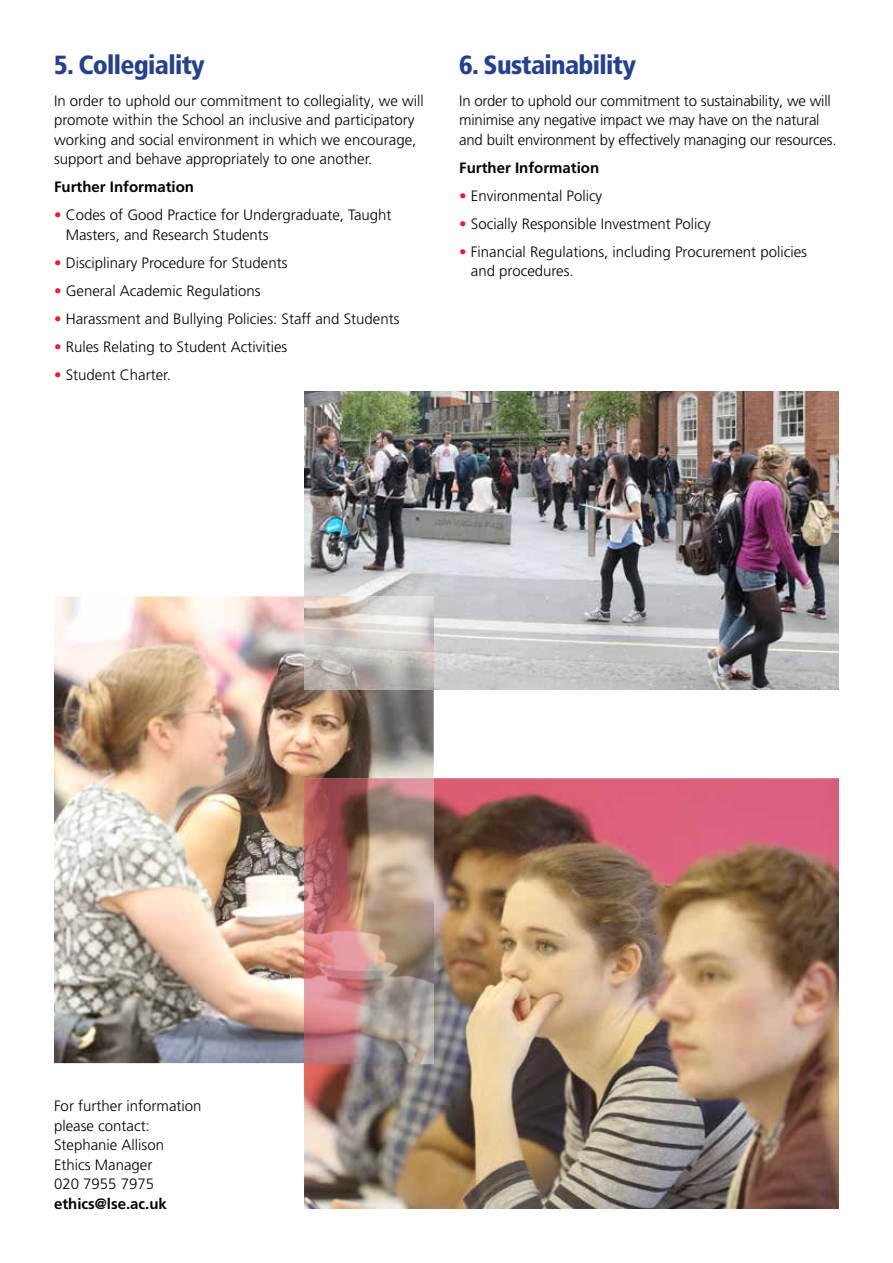
<style>
.page{position:relative;width:893px;height:1263px;background:#fff}
.page>*{position:absolute;margin:0;border:0;box-sizing:border-box;transform-origin:0 0}
.t1{font:900 condensed 26.25px "Frutiger LT Pro";letter-spacing:-.025em;color:#25408f}
.t2{font:300 15px/19.5px "Frutiger LT Pro";color:#000}
.t3{font:700 15px "Frutiger LT Pro";color:#000}
.s1{color:#ed1c2e}
</style>
<div class="page">
<img style="left:54px;top:596px;width:380px;height:467px">
<img style="left:304px;top:391px;width:535px;height:298px">
<img style="left:304px;top:778px;width:535px;height:431px">
<img style="left:304px;top:596px;width:130px;height:93px">
<img style="left:304px;top:778px;width:130px;height:285px">
<h1 class="t1" style="left:54px;top:49px;width:152px">5. Collegiality</h1>
<p class="t2" style="left:54px;top:91px;width:371px">In order to uphold our commitment to collegiality, we will promote within the School an inclusive and participatory working and social environment in which we encourage, support and behave appropriately to one another.</p>
<p class="t3" style="left:54px;top:178px;width:142px">Further Information</p>
<p class="t2" style="left:66px;top:206px;width:327px;text-indent:-12px"><span class="s1">•</span> Codes of Good Practice for Undergraduate, Taught<br>Masters, and Research Students</p>
<p class="t2" style="left:54px;top:253px;width:235px"><span class="s1">•</span> Disciplinary Procedure for Students</p>
<p class="t2" style="left:54px;top:281px;width:208px"><span class="s1">•</span> General Academic Regulations</p>
<p class="t2" style="left:54px;top:309px;width:347px"><span class="s1">•</span> Harassment and Bullying Policies: Staff and Students</p>
<p class="t2" style="left:54px;top:337px;width:235px"><span class="s1">•</span> Rules Relating to Student Activities</p>
<p class="t2" style="left:54px;top:365px;width:118px"><span class="s1">•</span> Student Charter.</p>
<h1 class="t1" style="left:459px;top:49px;width:178px">6. Sustainability</h1>
<p class="t2" style="left:459px;top:91px;width:379px">In order to uphold our commitment to sustainability, we will minimise any negative impact we may have on the natural and built environment by effectively managing our resources.</p>
<p class="t3" style="left:459px;top:159px;width:142px">Further Information</p>
<p class="t2" style="left:459px;top:186px;width:145px"><span class="s1">•</span> Environmental Policy</p>
<p class="t2" style="left:459px;top:214px;width:253px"><span class="s1">•</span> Socially Responsible Investment Policy</p>
<p class="t2" style="left:471px;top:242px;width:338px;text-indent:-12px"><span class="s1">•</span> Financial Regulations, including Procurement policies and procedures.</p>
<p class="t2" style="left:54px;top:1097px;width:149px">For further information please contact:<br>Stephanie Allison<br>Ethics Manager<br>020 7955 7975</p>
<p class="t3" style="left:54px;top:1195px;width:114px">ethics@lse.ac.uk</p>
</div>
